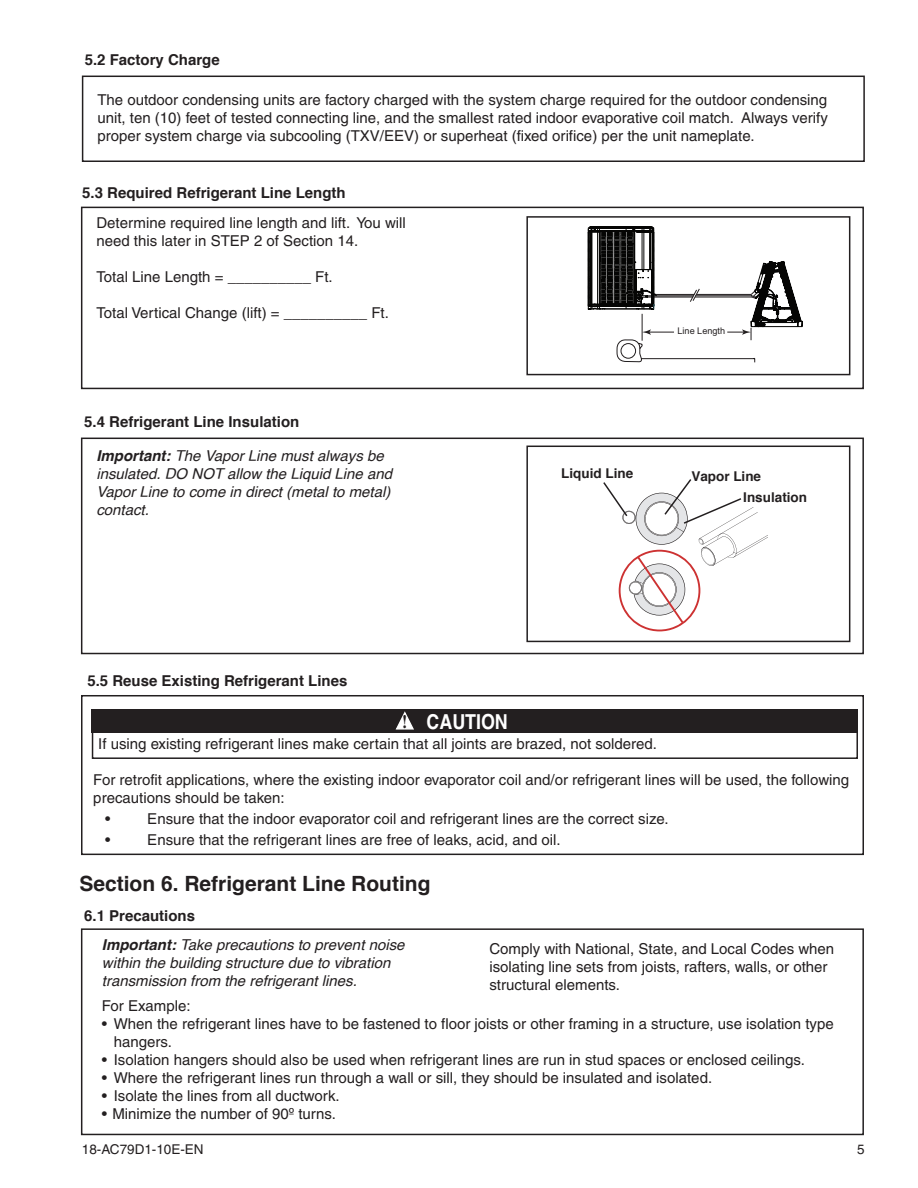
<style>
.page{position:relative;width:918px;height:1188px;background:#fff}
.page>*{position:absolute;margin:0;border:0;box-sizing:border-box;transform-origin:0 0}
.SubTitle{font:700 21px "Helvetica";color:#231f20}
.t1{font:700 20.55px "Helvetica";color:#fff;scale:.87 1}
.Bulleted_List{font:15px/18px "Helvetica";color:#231f20}
.t2{font:italic 15px/18px "Helvetica";color:#231f20}
.t3{font:700 15px "Helvetica";color:#231f20}
.t4{font:700 13.5px "Helvetica";color:#231f20}
.t5{font:13.5px "Helvetica";color:#231f20}
.t6{font:9.15px "Arial";color:#231f20}
.s1{font-weight:700}
.s2{font-family:"Century Schoolbook";font-size:17.7px;color:#231f20}
</style>
<div class="page">
<div style="left:82px;top:76px;width:783px;height:86px;border:2px solid #231f20"></div>
<div style="left:526px;top:446px;width:324px;height:196px;border:2px solid #231f20"></div>
<div style="left:81px;top:438px;width:783px;height:216px;border:2px solid #231f20"></div>
<svg style="left:603px;top:479px;width:164px;height:152px"></svg>
<div style="left:81px;top:695px;width:783px;height:160px;border:2px solid #231f20"></div>
<div style="left:92px;top:709px;width:766px;height:24px;background:#231f20"></div>
<svg style="left:395px;top:712px;width:19px;height:18px"></svg>
<div style="left:81px;top:928px;width:783px;height:207px;border:2px solid #231f20"></div>
<div style="left:92px;top:709px;width:766px;height:50px;border:2px solid #231f20"></div>
<div style="left:526px;top:216px;width:324px;height:159px;border:2px solid #231f20"></div>
<svg style="left:588px;top:226px;width:214px;height:136px"></svg>
<div style="left:81px;top:207px;width:783px;height:182px;border:2px solid #231f20"></div>
<p class="t3" style="left:85px;top:50px;width:137px">5.2 Factory Charge</p>
<p class="Bulleted_List" style="left:97px;top:91px;width:732px;text-align:justify">The outdoor condensing units are factory charged with the system charge required for the outdoor condensing unit, ten (10) feet of tested connecting line, and the smallest rated indoor evaporative coil match. Always verify proper system charge via subcooling (TXV/EEV) or superheat (fixed orifice) per the unit nameplate.</p>
<p class="t3" style="left:82px;top:183px;width:265px">5.3 Required Refrigerant Line Length</p>
<p class="Bulleted_List" style="left:96px;top:213px;width:311px">Determine required line length and lift. You will need this later in STEP 2 of Section 14.</p>
<p class="Bulleted_List" style="left:96px;top:267px;width:238px">Total Line Length = __________ Ft.</p>
<p class="Bulleted_List" style="left:96px;top:303px;width:294px">Total Vertical Change (lift) = __________ Ft.</p>
<p class="t3" style="left:84px;top:412px;width:217px">5.4 Refrigerant Line Insulation</p>
<p class="t2" style="left:96px;top:447px;width:297px"><span class="s1">Important:</span> The Vapor Line must always be insulated. DO NOT allow the Liquid Line and Vapor Line to come in direct (metal to metal) contact.</p>
<p class="t3" style="left:87px;top:671px;width:262px">5.5 Reuse Existing Refrigerant Lines</p>
<p class="t6" style="left:677px;top:325px;width:49px">Line Length</p>
<p class="t4" style="left:561px;top:465px;width:74px">Liquid Line</p>
<p class="t4" style="left:691px;top:468px;width:71px">Vapor Line</p>
<p class="t4" style="left:743px;top:489px;width:65px">Insulation</p>
<p class="t1" style="left:403px;top:708px;width:123px"><span class="s2">!</span> CAUTION</p>
<p class="Bulleted_List" style="left:98px;top:735px;width:560px">If using existing refrigerant lines make certain that all joints are brazed, not soldered.</p>
<p class="Bulleted_List" style="left:93px;top:770px;width:757px">For retrofit applications, where the existing indoor evaporator coil and/or refrigerant lines will be used, the following precautions should be taken:</p>
<p class="Bulleted_List" style="left:105px;top:809px;width:7px">•</p>
<p class="Bulleted_List" style="left:147px;top:809px;width:523px">Ensure that the indoor evaporator coil and refrigerant lines are the correct size.</p>
<p class="Bulleted_List" style="left:105px;top:830px;width:7px">•</p>
<p class="Bulleted_List" style="left:147px;top:830px;width:415px">Ensure that the refrigerant lines are free of leaks, acid, and oil.</p>
<p class="SubTitle" style="left:79px;top:870px;width:353px">Section 6. Refrigerant Line Routing</p>
<p class="t3" style="left:84px;top:906px;width:112px">6.1 Precautions</p>
<p class="t2" style="left:102px;top:936px;width:304px"><span class="s1">Important:</span> Take precautions to prevent noise within the building structure due to vibration transmission from the refrigerant lines.</p>
<p class="Bulleted_List" style="left:102px;top:996px;width:90px">For Example:</p>
<p class="Bulleted_List" style="left:114px;top:1014px;width:721px;text-indent:-12px">• When the refrigerant lines have to be fastened to floor joists or other framing in a structure, use isolation type hangers.</p>
<p class="Bulleted_List" style="left:102px;top:1050px;width:705px">• Isolation hangers should also be used when refrigerant lines are run in stud spaces or enclosed ceilings.</p>
<p class="Bulleted_List" style="left:102px;top:1068px;width:612px">• Where the refrigerant lines run through a wall or sill, they should be insulated and isolated.</p>
<p class="Bulleted_List" style="left:102px;top:1086px;width:239px">• Isolate the lines from all ductwork.</p>
<p class="Bulleted_List" style="left:102px;top:1104px;width:236px">• Minimize the number of 90º turns.</p>
<p class="Bulleted_List" style="left:489px;top:939px;width:346px">Comply with National, State, and Local Codes when isolating line sets from joists, rafters, walls, or other structural elements.</p>
<p class="t5" style="left:82px;top:1141px;width:123px">18-AC79D1-10E-EN</p>
<p class="t5" style="left:857px;top:1141px;width:9px">5</p>
</div>
